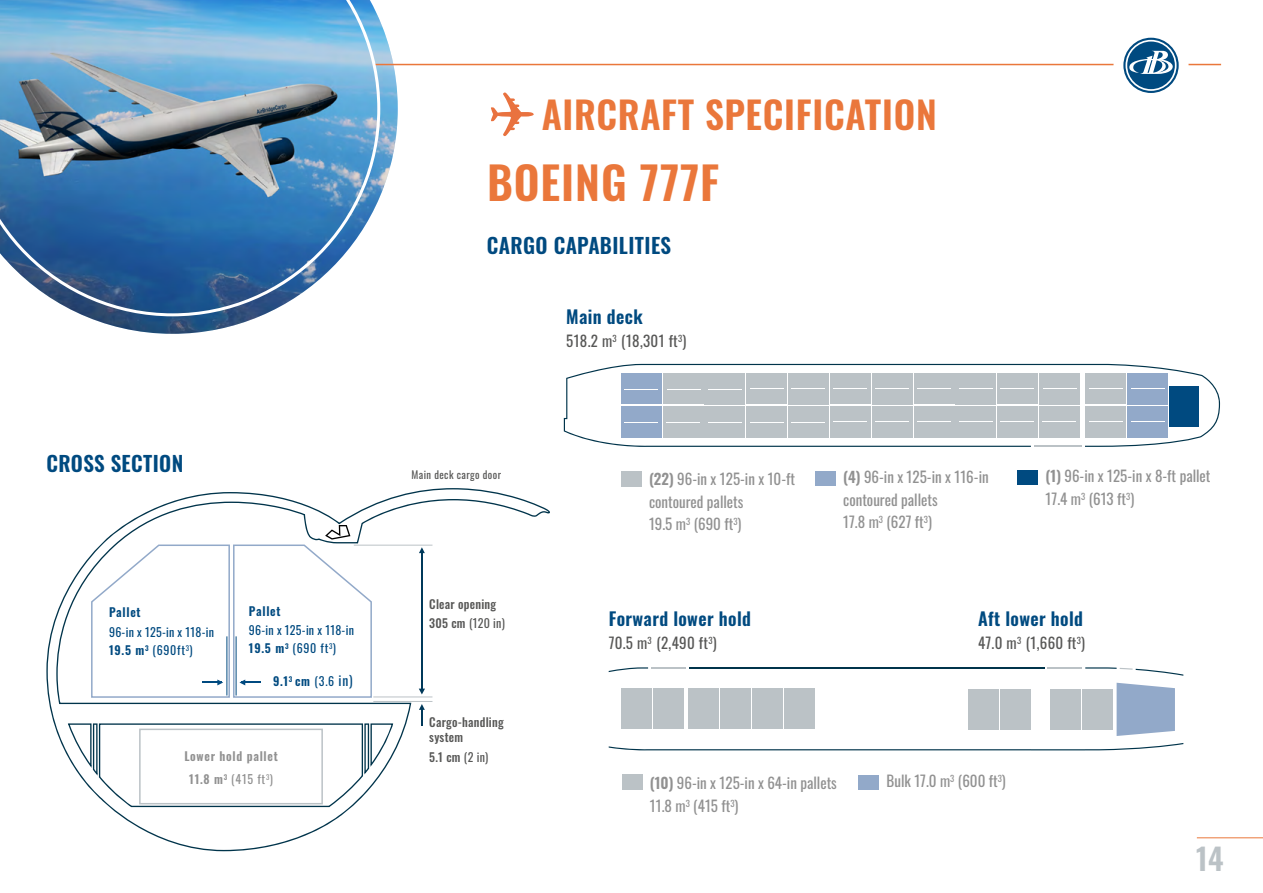
<style>
.page{position:relative;width:1263px;height:893px;background:#fff}
.page>*{position:absolute;margin:0;border:0;box-sizing:border-box;transform-origin:0 0}
.t1{font:600 45px "Oswald";letter-spacing:.02em;color:#ea773b}
.t2{font:600 37.5px "Oswald";letter-spacing:.02em;color:#ea773b}
.t3{font:600 30px "Oswald";color:#bbc2c6}
.t4{font:600 21px "Oswald";letter-spacing:.02em;color:#004a80}
.t5{font:600 18px "Oswald";letter-spacing:.02em;color:#004a80}
.t6{font:15px/22.5px "Oswald";color:#919191}
.t7{font:15px "Oswald";letter-spacing:.02em;color:#575756}
.t8{font:12px/18px "Oswald";letter-spacing:.02em;color:#004a80}
.t9{font:500 12px/19.5px "Oswald";letter-spacing:.02em;color:#575756}
.t10{font:600 12px/22.5px "Oswald";letter-spacing:.06em;color:#919191;text-align:center}
.t11{font:600 12px "Oswald";letter-spacing:.06em;color:#004a80}
.t12{font:10.5px "Oswald";letter-spacing:.04em;color:#575756}
.s1{font-weight:600}
.s2{font-weight:400}
.s3{font-weight:400;font-size:13.5px}
</style>
<div class="page">
<hr style="left:1197px;top:837px;width:66px;height:1px;background:#ea773b">
<img style="left:85px;top:21px;width:313px;height:313px">
<hr style="left:374px;top:64px;width:847px;height:1px;background:#ea773b">
<div style="left:1113px;top:28px;width:75px;height:75px;background:#fff;border-radius:50%"></div>
<svg style="left:1123px;top:38px;width:56px;height:55px"></svg>
<svg style="left:491px;top:92px;width:43px;height:44px"></svg>
<img style="left:0;top:0;width:380px;height:316px">
<svg style="left:564px;top:364px;width:656px;height:83px"></svg>
<hr style="left:1035px;top:446px;width:47px;height:1px;background:#bbc2c6">
<div style="left:1169px;top:386px;width:30px;height:41px;background:#004a80"></div>
<div style="left:1127px;top:373px;width:41px;height:31px;background:#92a9c9"></div>
<div style="left:1127px;top:407px;width:41px;height:31px;background:#92a9c9"></div>
<div style="left:1085px;top:373px;width:41px;height:31px;background:#bbc2c6"></div>
<div style="left:1085px;top:407px;width:41px;height:31px;background:#bbc2c6"></div>
<div style="left:1039px;top:373px;width:41px;height:31px;background:#bbc2c6"></div>
<div style="left:1039px;top:407px;width:41px;height:31px;background:#bbc2c6"></div>
<div style="left:997px;top:373px;width:41px;height:31px;background:#bbc2c6"></div>
<div style="left:997px;top:407px;width:41px;height:31px;background:#bbc2c6"></div>
<div style="left:956px;top:373px;width:40px;height:31px;background:#bbc2c6"></div>
<div style="left:956px;top:406px;width:40px;height:31px;background:#bbc2c6"></div>
<div style="left:914px;top:373px;width:40px;height:31px;background:#bbc2c6"></div>
<div style="left:914px;top:406px;width:40px;height:31px;background:#bbc2c6"></div>
<div style="left:872px;top:373px;width:40px;height:31px;background:#bbc2c6"></div>
<div style="left:872px;top:407px;width:40px;height:31px;background:#bbc2c6"></div>
<div style="left:830px;top:373px;width:40px;height:31px;background:#bbc2c6"></div>
<div style="left:830px;top:407px;width:40px;height:31px;background:#bbc2c6"></div>
<div style="left:788px;top:373px;width:41px;height:31px;background:#bbc2c6"></div>
<div style="left:788px;top:407px;width:41px;height:31px;background:#bbc2c6"></div>
<div style="left:746px;top:373px;width:41px;height:31px;background:#bbc2c6"></div>
<div style="left:746px;top:407px;width:41px;height:31px;background:#bbc2c6"></div>
<div style="left:704px;top:373px;width:41px;height:31px;background:#bbc2c6"></div>
<div style="left:704px;top:407px;width:41px;height:31px;background:#bbc2c6"></div>
<div style="left:663px;top:373px;width:40px;height:31px;background:#bbc2c6"></div>
<div style="left:663px;top:407px;width:40px;height:31px;background:#bbc2c6"></div>
<div style="left:621px;top:373px;width:40px;height:31px;background:#92a9c9"></div>
<div style="left:621px;top:407px;width:40px;height:31px;background:#92a9c9"></div>
<svg style="left:609px;top:743px;width:574px;height:7px"></svg>
<svg style="left:609px;top:667px;width:39px;height:5px"></svg>
<hr style="left:651px;top:667px;width:35px;height:2px;background:#bbc2c6">
<hr style="left:689px;top:667px;width:355px;height:2px;background:#00344b">
<hr style="left:1047px;top:667px;width:35px;height:2px;background:#bbc2c6">
<svg style="left:1085px;top:667px;width:98px;height:9px"></svg>
<svg style="left:1116px;top:683px;width:59px;height:53px;background:#9db1ce"></svg>
<div style="left:968px;top:689px;width:31px;height:41px;background:#bbc2c6"></div>
<div style="left:1000px;top:689px;width:31px;height:41px;background:#bbc2c6"></div>
<div style="left:1050px;top:689px;width:31px;height:41px;background:#bbc2c6"></div>
<div style="left:1082px;top:689px;width:31px;height:41px;background:#bbc2c6"></div>
<div style="left:751px;top:688px;width:31px;height:41px;background:#bbc2c6"></div>
<div style="left:783px;top:688px;width:31px;height:41px;background:#bbc2c6"></div>
<div style="left:687px;top:688px;width:31px;height:41px;background:#bbc2c6"></div>
<div style="left:719px;top:688px;width:31px;height:41px;background:#bbc2c6"></div>
<div style="left:621px;top:688px;width:31px;height:41px;background:#bbc2c6"></div>
<div style="left:653px;top:688px;width:31px;height:41px;background:#bbc2c6"></div>
<hr style="left:624px;top:389px;width:34px;height:1px;background:#fff">
<hr style="left:624px;top:422px;width:34px;height:1px;background:#fff">
<hr style="left:666px;top:389px;width:34px;height:1px;background:#fff">
<hr style="left:666px;top:422px;width:34px;height:1px;background:#fff">
<hr style="left:708px;top:389px;width:34px;height:1px;background:#fff">
<hr style="left:708px;top:422px;width:34px;height:1px;background:#fff">
<hr style="left:750px;top:389px;width:34px;height:1px;background:#fff">
<hr style="left:750px;top:422px;width:34px;height:1px;background:#fff">
<hr style="left:791px;top:389px;width:34px;height:1px;background:#fff">
<hr style="left:791px;top:422px;width:34px;height:1px;background:#fff">
<hr style="left:833px;top:388px;width:34px;height:1px;background:#fff">
<hr style="left:833px;top:422px;width:34px;height:1px;background:#fff">
<hr style="left:875px;top:388px;width:34px;height:1px;background:#fff">
<hr style="left:875px;top:422px;width:34px;height:1px;background:#fff">
<hr style="left:917px;top:388px;width:34px;height:1px;background:#fff">
<hr style="left:917px;top:421px;width:34px;height:1px;background:#fff">
<hr style="left:959px;top:388px;width:34px;height:1px;background:#fff">
<hr style="left:959px;top:422px;width:34px;height:1px;background:#fff">
<hr style="left:1000px;top:388px;width:34px;height:1px;background:#fff">
<hr style="left:1000px;top:422px;width:34px;height:1px;background:#fff">
<hr style="left:1042px;top:388px;width:34px;height:1px;background:#fff">
<hr style="left:1042px;top:422px;width:34px;height:1px;background:#fff">
<hr style="left:1089px;top:388px;width:34px;height:1px;background:#fff">
<hr style="left:1089px;top:421px;width:34px;height:1px;background:#fff">
<hr style="left:1131px;top:388px;width:34px;height:1px;background:#fff">
<hr style="left:1130px;top:421px;width:34px;height:1px;background:#fff">
<svg style="left:46px;top:488px;width:504px;height:363px"></svg>
<svg style="left:419px;top:547px;width:6px;height:6px"></svg>
<svg style="left:419px;top:689px;width:6px;height:5px"></svg>
<hr style="left:421px;top:549px;width:1px;height:143px;background:#00395a">
<hr style="left:373px;top:697px;width:59px;height:1px;background:#bbc2c6">
<hr style="left:373px;top:701px;width:59px;height:1px;background:#bbc2c6">
<hr style="left:354px;top:545px;width:78px;height:1px;background:#bbc2c6">
<svg style="left:419px;top:704px;width:6px;height:21px"></svg>
<svg style="left:90px;top:525px;width:283px;height:173px"></svg>
<hr style="left:227px;top:636px;width:1px;height:59px;background:#004a80">
<hr style="left:236px;top:636px;width:1px;height:59px;background:#004a80">
<div style="left:815px;top:471px;width:20px;height:15px;background:#92a9c9"></div>
<div style="left:621px;top:471px;width:21px;height:15px;background:#bbc2c6"></div>
<div style="left:1018px;top:470px;width:20px;height:15px;background:#004a80"></div>
<div style="left:859px;top:775px;width:20px;height:14px;background:#92a9c9"></div>
<div style="left:622px;top:775px;width:20px;height:15px;background:#bbc2c6"></div>
<h3 class="t4" style="left:46px;top:445px;width:138px">CROSS SECTION</h3>
<p class="t11" style="left:109px;top:601px;width:33px">Pallet</p>
<p class="t8" style="left:109px;top:621px;width:106px">96-in x 125-in x 118-in<br><span class="s1">19.5 m</span><sup>3</sup> (690ft<sup>3</sup>)</p>
<p class="t11" style="left:249px;top:600px;width:33px">Pallet</p>
<p class="t8" style="left:249px;top:620px;width:106px">96-in x 125-in x 118-in<br><span class="s1">19.5 m</span><sup>3</sup> (690 ft<sup>3</sup>)</p>
<p class="t11" style="left:273px;top:671px;width:81px">9.1<sup>3</sup> cm <span class="s2">(3.6</span> <span class="s3">in)</span></p>
<p class="t10" style="left:184px;top:744px;width:95px">Lower hold pallet<br>11.8 m<sup>3</sup> <span class="s2">(415 ft</span><sup>3</sup><span class="s2">)</span></p>
<h2 class="t2" style="left:542px;top:81px;width:397px">AIRCRAFT SPECIFICATION</h2>
<h1 class="t1" style="left:487px;top:142px;width:234px">BOEING 777F</h1>
<h3 class="t4" style="left:487px;top:226px;width:186px">CARGO CAPABILITIES</h3>
<p class="t12" style="left:411px;top:466px;width:91px">Main deck cargo door</p>
<p class="t9" style="left:429px;top:593px;width:77px">Clear opening<br>305 cm <span class="s2">(120 in)</span></p>
<p class="t9" style="left:429px;top:714px;width:76px;line-height:15px">Cargo-handling system</p>
<p class="t9" style="left:429px;top:746px;width:61px">5.1 cm <span class="s2">(2 in)</span></p>
<p class="t5" style="left:566px;top:301px;width:78px">Main deck</p>
<p class="t7" style="left:566px;top:327px;width:122px">518.2 m<sup>3</sup> (18,301 ft<sup>3</sup>)</p>
<p class="t6" style="left:649px;top:467px;width:148px"><span class="s1">(22)</span> 96-in x 125-in x 10-ft contoured pallets<br>19.5 m<sup>3</sup> (690 ft<sup>3</sup>)</p>
<p class="t6" style="left:843px;top:464px;width:147px"><span class="s1">(4)</span> 96-in x 125-in x 116-in contoured pallets<br>17.8 m<sup>3</sup> (627 ft<sup>3</sup>)</p>
<p class="t6" style="left:1046px;top:463px;width:166px"><span class="s1">(1)</span> 96-in x 125-in x 8-ft pallet<br>17.4 m<sup>3</sup> (613 ft<sup>3</sup>)</p>
<p class="t5" style="left:609px;top:603px;width:144px">Forward lower hold</p>
<p class="t7" style="left:609px;top:629px;width:109px">70.5 m<sup>3</sup> (2,490 ft<sup>3</sup>)</p>
<p class="t5" style="left:978px;top:603px;width:106px">Aft lower hold</p>
<p class="t7" style="left:978px;top:629px;width:109px">47.0 m<sup>3</sup> (1,660 ft<sup>3</sup>)</p>
<p class="t6" style="left:650px;top:770px;width:189px"><span class="s1">(10)</span> 96-in x 125-in x 64-in pallets<br>11.8 m<sup>3</sup> (415 ft<sup>3</sup>)</p>
<p class="t6" style="left:886px;top:768px;width:121px">Bulk 17.0 m<sup>3</sup> (600 ft<sup>3</sup>)</p>
<h3 class="t3" style="left:1196px;top:832px;width:29px">14</h3>
</div>
